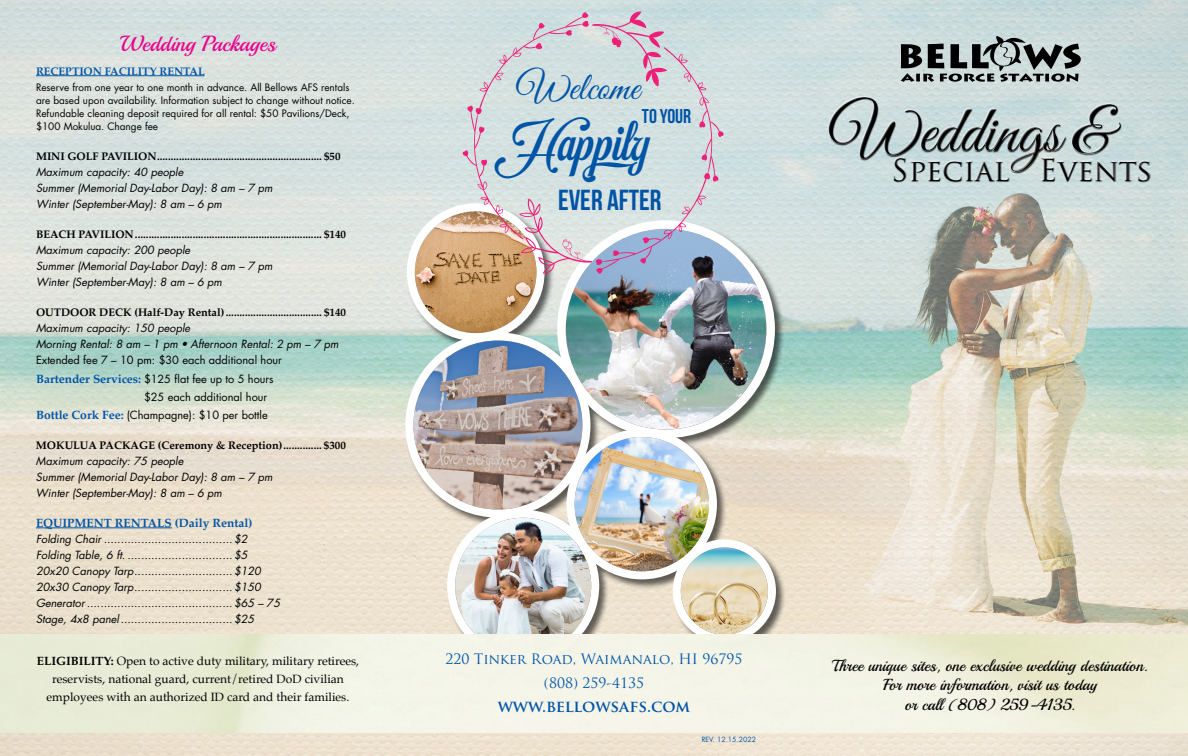
<style>
.page{position:relative;width:1188px;height:756px;background:#fff}
.page>*{position:absolute;margin:0;border:0;box-sizing:border-box;transform-origin:0 0}
.t1{font:66.3px "Great Vibes";color:#000}
.t2{font:45.2px "White Dream PERSONALUSEONLY";color:#0054a6}
.t3{font:39px "Great Vibes";color:#0054a6}
.t4{font:29.8px "Trajan Pro";color:#000}
.t5{font:29px "Bebas Neue";color:#0054a6}
.t6{font:22px "Playball";color:#ec008c}
.t7{font:20px "Bebas Neue";color:#0054a6}
.t8{font:16px/19.2px "Playball";color:#000;text-align:center}
.t9{font:700 16px "Trajan Pro";color:#0054a6}
.t10{font:14px/24px "Trajan Pro";color:#0054a6;text-align:center}
.t11{font:12px/18px "Palatino";color:#000;text-align:center}
.t12{font:700 12px "Palatino";color:#0054a6}
.t13{font:italic 11px/16px "Futura";color:#000}
.t14{font:700 11px "Palatino";color:#000}
.t15{font:11px "Futura";color:#000}
.t16{font:700 11px "Palatino";color:#0054a6}
.t17{font:10px/13px "Futura";color:#000}
.t18{font:7px "Futura";color:#0054a6}
.s1{font-family:"Palatino";font-weight:700;font-size:12px;color:#0054a6}
.s2{font-weight:700}
</style>
<div class="page">
<img style="left:0;top:0;width:1188px;height:756px">
<svg style="left:901px;top:36px;width:180px;height:46px;background:#828b8b"></svg>
<div style="left:828px;top:96px;width:293px;height:75px;background:#d0dddd"></div>
<div style="left:829px;top:98px;width:293px;height:76px;background:#000;opacity:.75"></div>
<div style="left:893px;top:157px;width:257px;height:25px;background:#fff;opacity:.75"></div>
<div style="left:893px;top:158px;width:258px;height:25px;background:#000;opacity:.75"></div>
<hr style="left:36px;top:75px;width:169px;height:1px;background:#0054a6">
<hr style="left:36px;top:527px;width:136px;height:1px;background:#0054a6">
<div style="left:405px;top:203px;width:382px;height:469px;background:#000;opacity:.6"></div>
<img style="left:413px;top:340px;width:169px;height:170px;border-radius:85px">
<div style="left:405px;top:332px;width:185px;height:186px;border:8px solid #fff;border-radius:50%"></div>
<img style="left:681px;top:547px;width:87px;height:88px;border-radius:44px">
<div style="left:673px;top:539px;width:103px;height:104px;border:8px solid #fff;border-radius:50%"></div>
<img style="left:566px;top:229px;width:200px;height:201px;border-radius:100px">
<div style="left:557px;top:220px;width:218px;height:218px;border:9px solid #fff;border-radius:50%"></div>
<img style="left:455px;top:518px;width:136px;height:136px;border-radius:68px">
<div style="left:447px;top:510px;width:152px;height:152px;border:8px solid #fff;border-radius:50%"></div>
<img style="left:575px;top:437px;width:134px;height:134px;border-radius:67px">
<div style="left:567px;top:429px;width:150px;height:150px;border:8px solid #fff;border-radius:50%"></div>
<img style="left:415px;top:211px;width:122px;height:122px;border-radius:61px">
<div style="left:407px;top:203px;width:138px;height:138px;border:8px solid #fff;border-radius:50%"></div>
<svg style="left:463px;top:11px;width:261px;height:263px;background:#d0d2d5"></svg>
<img style="left:0;top:634px;width:1188px;height:98px">
<h3 class="t6" style="left:120px;top:30px;width:157px">Wedding Packages</h3>
<p class="t16" style="left:36px;top:61px;width:170px">RECEPTION FACILITY RENTAL</p>
<p class="t17" style="left:36px;top:80px;width:320px">Reserve from one year to one month in advance. All Bellows AFS rentals are based upon availability. Information subject to change without notice.<br>Refundable cleaning deposit required for all rental: $50 Pavilions/Deck, $100 Mokulua. Change fee</p>
<p class="t14" style="left:36px;top:146px;width:306px">MINI GOLF PAVILION............................................................ $50</p>
<p class="t13" style="left:36px;top:163px;width:238px">Maximum capacity: 40 people<br>Summer (Memorial Day-Labor Day): 8 am – 7 pm<br>Winter (September-May): 8 am – 6 pm</p>
<p class="t14" style="left:36px;top:224px;width:312px">BEACH PAVILION.................................................................... $140</p>
<p class="t13" style="left:36px;top:241px;width:238px">Maximum capacity: 200 people<br>Summer (Memorial Day-Labor Day): 8 am – 7 pm<br>Winter (September-May): 8 am – 6 pm</p>
<p class="t14" style="left:36px;top:302px;width:312px">OUTDOOR DECK (Half-Day Rental)................................... $140</p>
<p class="t13" style="left:36px;top:319px;width:304px">Maximum capacity: 150 people<br>Morning Rental: 8 am – 1 pm • Afternoon Rental: 2 pm – 7 pm</p>
<p class="t15" style="left:36px;top:352px;width:247px">Extended fee 7 – 10 pm: $30 each additional hour</p>
<p class="t15" style="left:36px;top:371px;width:239px"><span class="s1">Bartender Services:</span> $125 flat fee up to 5 hours</p>
<p class="t15" style="left:144px;top:389px;width:125px">$25 each additional hour</p>
<p class="t15" style="left:36px;top:407px;width:233px"><span class="s1">Bottle Cork Fee:</span> (Champagne): $10 per bottle</p>
<p class="t14" style="left:36px;top:435px;width:312px">MOKULUA PACKAGE (Ceremony &amp; Reception).............. $300</p>
<p class="t13" style="left:36px;top:452px;width:238px">Maximum capacity: 75 people<br>Summer (Memorial Day-Labor Day): 8 am – 7 pm<br>Winter (September-May): 8 am – 6 pm</p>
<p class="t12" style="left:36px;top:512px;width:218px">EQUIPMENT RENTALS (Daily Rental)</p>
<p class="t13" style="left:36px;top:530px;width:246px">Folding Chair ......................................$2<br>Folding Table, 6 ft. ...............................$5<br>20x20 Canopy Tarp.............................$120<br>20x30 Canopy Tarp.............................$150<br>Generator ...........................................$65 – 75<br>Stage, 4x8 panel.................................$25</p>
<p class="t11" style="left:37px;top:652px;width:324px"><span class="s2">ELIGIBILITY:</span> Open to active duty military, military retirees, reservists, national guard, current/retired DoD civilian employees with an authorized ID card and their families.</p>
<h3 class="t3" style="left:517px;top:66px;width:124px">Welcome</h3>
<h3 class="t7" style="left:642px;top:105px;width:51px">TO YOUR</h3>
<h2 class="t2" style="left:495px;top:118px;width:211px">Happily</h2>
<h3 class="t5" style="left:558px;top:184px;width:105px">EVER AFTER</h3>
<h1 class="t1" style="left:830px;top:94px;width:283px">Weddings &amp;</h1>
<h3 class="t4" style="left:892px;top:151px;width:262px">Special Events</h3>
<p class="t10" style="left:445px;top:646px;width:299px">220 Tinker Road, Waimanalo, HI 96795 (808) 259-4135</p>
<h3 class="t9" style="left:498px;top:696px;width:194px">WWW.BELLOWSAFS.COM</h3>
<p class="t18" style="left:702px;top:735px;width:56px">REV. 12.15.2022</p>
<h3 class="t8" style="left:832px;top:656px;width:317px">Three unique sites, one exclusive wedding destination.<br>For more information, visit us today<br>or call (808) 259-4135.</h3>
</div>
